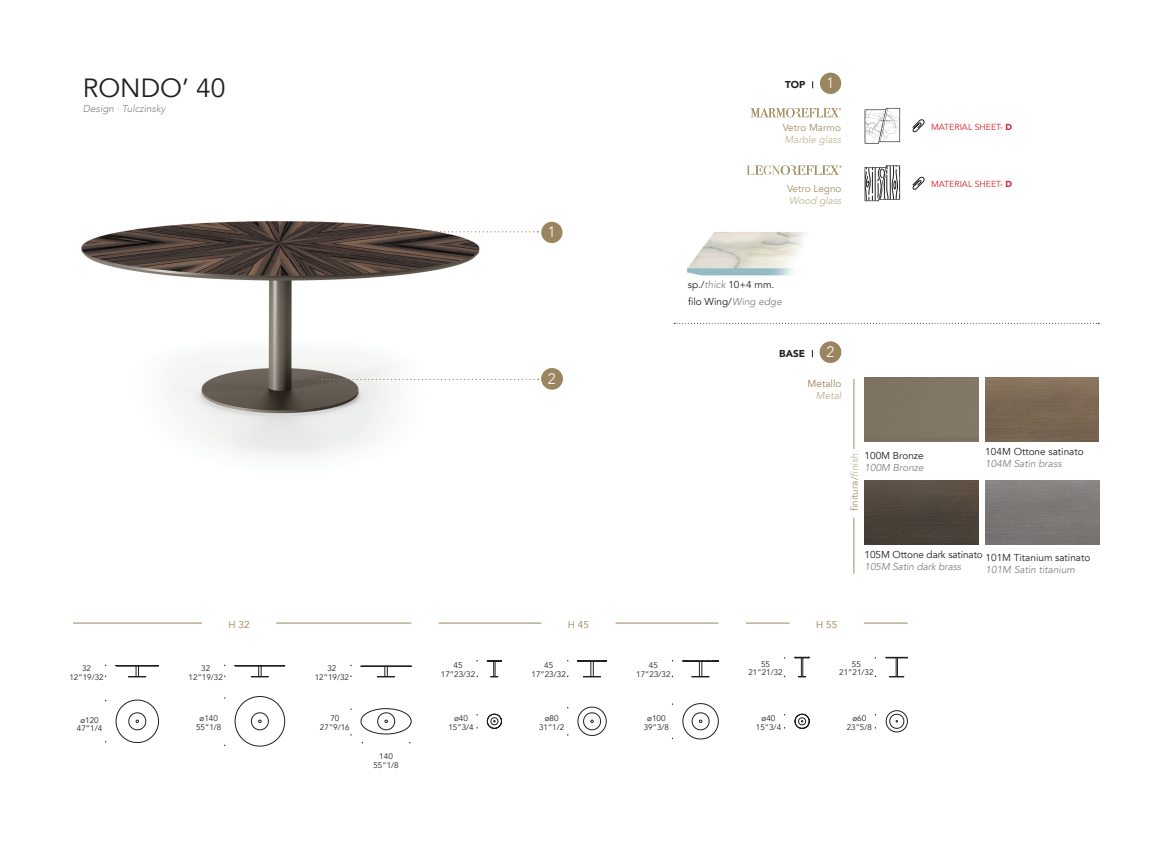
<style>
.page{position:relative;width:1170px;height:851px;background:#fff}
.page>*{position:absolute;margin:0;border:0;box-sizing:border-box;transform-origin:0 0}
.t1{font:26.25px "Avenir";color:#231f20}
.t2{font:300 15px "Avenir";color:#fff}
.elenco{font:10px/12px "Avenir";color:#231f20}
.elenco-2{font:10px/12px "Avenir";color:#a29161}
.elenco-3{font:italic 10px/12px "Avenir";color:#c2b594}
.t3{font:italic 300 10px "Avenir";color:#808285}
.elenco-4{font:10px "Avenir";color:#99855f}
.t4{font:900 10px "Avenir";color:#231f20}
.t5{font:italic 10px "Avenir";color:#bcae92}
.elenco-5{font:8.75px "Avenir";color:#d1232a}
.t6{font:8.12px "Avenir";color:#231f20}
.s1{font-style:normal;color:#a29161}
.s2{font-style:italic;color:#c2b594}
.s3{font-weight:900}
.s4{font-style:italic;color:#808285}
</style>
<div class="page">
<img style="left:81px;top:221px;width:482px;height:236px">
<svg style="left:541px;top:368px;width:22px;height:21px"></svg>
<div style="left:541px;top:368px;width:21px;height:21px;background:#99855f;border-radius:50%"></div>
<svg style="left:322px;top:379px;width:216px;height:1px"></svg>
<div style="left:541px;top:222px;width:21px;height:21px;background:#99855f;border-radius:50%"></div>
<svg style="left:399px;top:231px;width:139px;height:1px"></svg>
<div style="left:819px;top:73px;width:22px;height:21px;background:#99855f;border-radius:50%"></div>
<img style="left:687px;top:232px;width:120px;height:44px">
<svg style="left:674px;top:323px;width:425px;height:1px"></svg>
<svg style="left:820px;top:341px;width:21px;height:22px"></svg>
<div style="left:819px;top:341px;width:21px;height:22px;background:#99855f;border-radius:50%"></div>
<hr style="left:73px;top:622px;width:129px;height:1px;background:#99855f">
<hr style="left:276px;top:622px;width:135px;height:1px;background:#99855f">
<hr style="left:438px;top:622px;width:103px;height:1px;background:#99855f">
<hr style="left:615px;top:622px;width:103px;height:1px;background:#99855f">
<svg style="left:682px;top:703px;width:36px;height:36px"></svg>
<svg style="left:682px;top:660px;width:37px;height:17px"></svg>
<svg style="left:577px;top:706px;width:29px;height:29px"></svg>
<svg style="left:577px;top:660px;width:30px;height:17px"></svg>
<svg style="left:487px;top:660px;width:15px;height:17px"></svg>
<svg style="left:487px;top:713px;width:15px;height:15px"></svg>
<svg style="left:794px;top:713px;width:15px;height:15px"></svg>
<svg style="left:794px;top:657px;width:15px;height:20px"></svg>
<svg style="left:885px;top:710px;width:22px;height:22px"></svg>
<svg style="left:885px;top:657px;width:22px;height:20px"></svg>
<hr style="left:746px;top:622px;width:43px;height:1px;background:#99855f">
<hr style="left:863px;top:622px;width:44px;height:1px;background:#99855f">
<svg style="left:116px;top:699px;width:43px;height:43px"></svg>
<svg style="left:116px;top:665px;width:43px;height:12px"></svg>
<svg style="left:235px;top:696px;width:50px;height:50px"></svg>
<svg style="left:235px;top:665px;width:50px;height:12px"></svg>
<svg style="left:360px;top:665px;width:51px;height:12px"></svg>
<svg style="left:360px;top:708px;width:51px;height:26px"></svg>
<img style="left:985px;top:480px;width:113px;height:64px">
<img style="left:985px;top:377px;width:113px;height:64px">
<img style="left:864px;top:480px;width:114px;height:64px">
<hr style="left:853px;top:517px;width:1px;height:56px;background:#a29161">
<hr style="left:853px;top:379px;width:1px;height:70px;background:#a29161">
<div style="left:864px;top:377px;width:114px;height:64px;background:#807565"></div>
<svg style="left:864px;top:165px;width:36px;height:36px"></svg>
<svg style="left:750px;top:108px;width:91px;height:9px"></svg>
<svg style="left:864px;top:108px;width:36px;height:36px"></svg>
<svg style="left:746px;top:165px;width:95px;height:10px"></svg>
<svg style="left:912px;top:119px;width:13px;height:14px"></svg>
<svg style="left:912px;top:176px;width:13px;height:14px"></svg>
<p class="t1" style="left:83px;top:72px;width:144px">RONDO’ 40</p>
<p class="t3" style="left:83px;top:103px;width:84px">Design ∙ Tulczinsky</p>
<p class="t4" style="left:785px;top:76px;width:22px">TOP</p>
<p class="t2" style="left:826px;top:74px;width:9px">1</p>
<p class="elenco-3" style="left:782px;top:122px;width:60px"><span class="s1">Vetro Marmo<br></span>Marble glass</p>
<p class="elenco-2" style="left:787px;top:183px;width:56px">Vetro Legno<br><span class="s2">Wood glass</span></p>
<p class="elenco-5" style="left:931px;top:121px;width:82px">MATERIAL SHEET- <span class="s3">D</span></p>
<p class="elenco-5" style="left:931px;top:179px;width:82px">MATERIAL SHEET- <span class="s3">D</span></p>
<p class="t2" style="left:547px;top:223px;width:9px">1</p>
<p class="elenco" style="left:687px;top:279px;width:88px">sp./<span class="s4">thick</span> 10+4 mm.</p>
<p class="elenco" style="left:688px;top:296px;width:95px">filo Wing/<span class="s4">Wing edge</span></p>
<p class="t2" style="left:548px;top:370px;width:9px">2</p>
<p class="t4" style="left:779px;top:345px;width:27px">BASE</p>
<p class="t2" style="left:826px;top:343px;width:9px">2</p>
<p class="elenco-4" style="left:807px;top:377px;width:35px">Metallo</p>
<p class="t5" style="left:815px;top:389px;width:27px">Metal</p>
<p class="elenco" style="left:864px;top:450px;width:61px">100M Bronze<br><span class="s4">100M Bronze</span></p>
<p class="elenco" style="left:985px;top:446px;width:100px">104M Ottone satinato<br><span class="s4">104M Satin brass</span></p>
<p class="elenco-2" style="left:848px;top:511px;width:59px;rotate:-90deg">finitura/<span class="s2">finish</span></p>
<p class="elenco" style="left:864px;top:549px;width:120px">105M Ottone dark satinato<br><span class="s4">105M Satin dark brass</span></p>
<p class="elenco" style="left:985px;top:552px;width:106px">101M Titanium satinato<br><span class="s4">101M Satin titanium</span></p>
<p class="elenco-4" style="left:228px;top:618px;width:23px">H 32</p>
<p class="elenco-4" style="left:568px;top:618px;width:23px">H 45</p>
<p class="elenco-4" style="left:816px;top:618px;width:23px">H 55</p>
<p class="t6" style="left:82px;top:663px;width:11px">32</p>
<p class="t6" style="left:69px;top:672px;width:36px">12”19/32</p>
<p class="t6" style="left:201px;top:663px;width:11px">32</p>
<p class="t6" style="left:189px;top:672px;width:36px">12”19/32</p>
<p class="t6" style="left:327px;top:663px;width:11px">32</p>
<p class="t6" style="left:315px;top:672px;width:36px">12”19/32</p>
<p class="t6" style="left:453px;top:660px;width:11px">45</p>
<p class="t6" style="left:441px;top:669px;width:36px">17”23/32</p>
<p class="t6" style="left:544px;top:660px;width:11px">45</p>
<p class="t6" style="left:531px;top:669px;width:36px">17”23/32</p>
<p class="t6" style="left:649px;top:660px;width:11px">45</p>
<p class="t6" style="left:636px;top:669px;width:36px">17”23/32</p>
<p class="t6" style="left:761px;top:659px;width:11px">55</p>
<p class="t6" style="left:748px;top:667px;width:36px">21”21/32</p>
<p class="t6" style="left:851px;top:659px;width:11px">55</p>
<p class="t6" style="left:839px;top:667px;width:36px">21”21/32</p>
<p class="t6" style="left:80px;top:715px;width:20px">ø120</p>
<p class="t6" style="left:77px;top:723px;width:27px">47”1/4</p>
<p class="t6" style="left:199px;top:713px;width:20px">ø140</p>
<p class="t6" style="left:196px;top:722px;width:27px">55”1/8</p>
<p class="t6" style="left:330px;top:713px;width:11px">70</p>
<p class="t6" style="left:320px;top:722px;width:31px">27"9/16</p>
<p class="t6" style="left:454px;top:713px;width:15px">ø40</p>
<p class="t6" style="left:448px;top:722px;width:27px">15”3/4</p>
<p class="t6" style="left:544px;top:713px;width:15px">ø80</p>
<p class="t6" style="left:539px;top:722px;width:27px">31”1/2</p>
<p class="t6" style="left:647px;top:713px;width:20px">ø100</p>
<p class="t6" style="left:643px;top:722px;width:27px">39”3/8</p>
<p class="t6" style="left:761px;top:713px;width:15px">ø40</p>
<p class="t6" style="left:755px;top:722px;width:27px">15”3/4</p>
<p class="t6" style="left:852px;top:713px;width:15px">ø60</p>
<p class="t6" style="left:846px;top:722px;width:27px">23”5/8</p>
<p class="t6" style="left:379px;top:751px;width:15px">140</p>
<p class="t6" style="left:373px;top:760px;width:27px">55”1/8</p>
</div>
